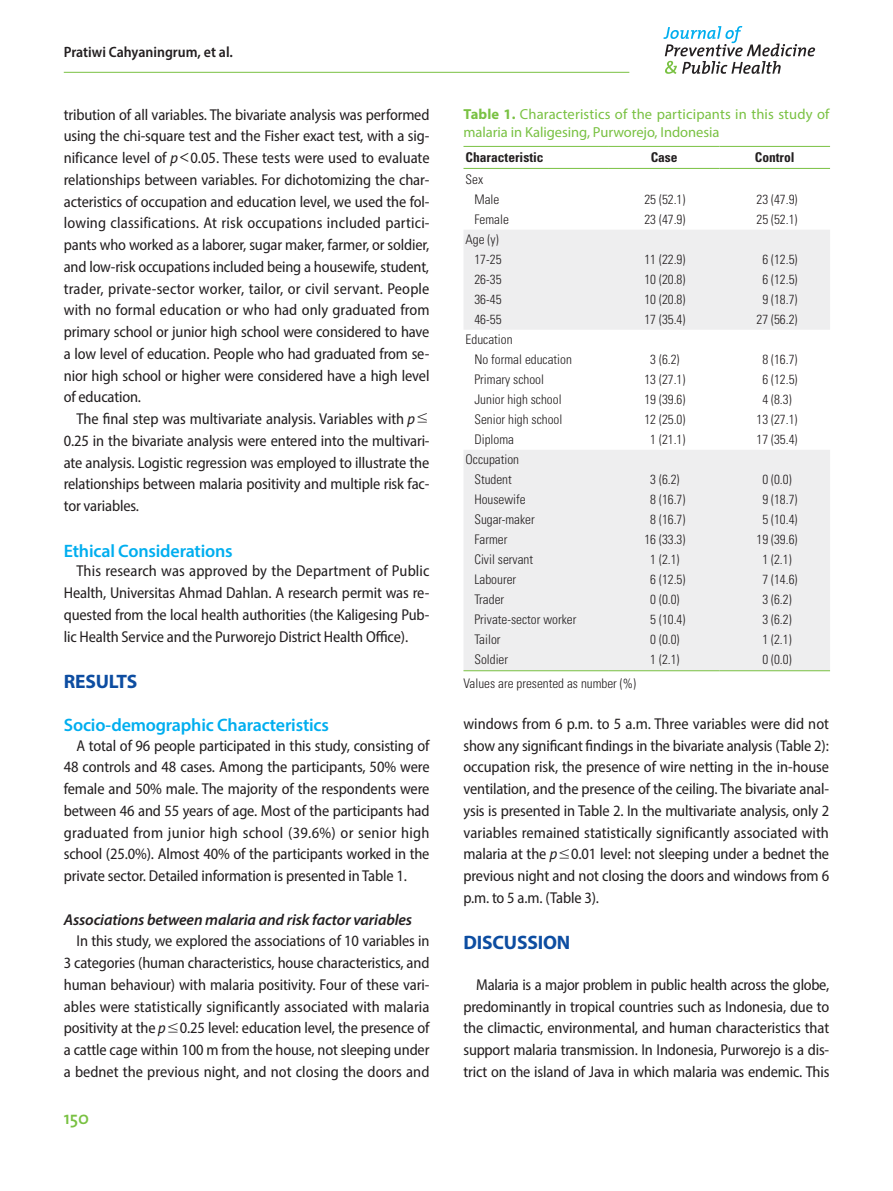
<style>
.page{position:relative;width:893px;height:1191px;background:#fff}
.page>*{position:absolute;margin:0;border:0;box-sizing:border-box;transform-origin:0 0}
.jpmph_대제목{font:700 19.5px "Myriad Pro";letter-spacing:-.01em;color:#0d4da1}
.jpmph_중제목{font:600 18px "Myriad Pro";letter-spacing:-.01em;color:#00aeef}
.t1{font:600 18px "The Mix";color:#79c142}
.jpmph_본문{font:semi-condensed 15.75px/21.8px "Myriad Pro";letter-spacing:-.01em;color:#231f20;text-align:justify}
.jpmph_소제목{font:italic 600 15.75px "Myriad Pro";letter-spacing:-.01em;color:#231f20}
.jpmph_하시라-이름{font:600 semi-condensed 15px "Myriad Pro";color:#231f20}
.jpmph_표그림캡션{font:14.55px/18.8px "Myriad Pro";letter-spacing:.01em;color:#79c142}
.jpmph_표머리{font:700 condensed 13.5px "Univers LT Std";color:#231f20}
.jpmph_표본문{font:300 condensed 13.2px "Univers LT Std";color:#231f20}
.s1{font-style:italic}
.s2{font-family:"Dotum";font-stretch:normal}
.s3{font-weight:700}
</style>
<div class="page">
<hr style="left:64px;top:72px;width:565px;height:1px;background:#79c142">
<svg style="left:663px;top:26px;width:152px;height:48px"></svg>
<svg style="left:464px;top:167px;width:366px;height:1px"></svg>
<svg style="left:464px;top:230px;width:366px;height:440px;fill:#eeeeef"></svg>
<hr style="left:463px;top:146px;width:146px;height:1px;background:#79c142">
<hr style="left:609px;top:146px;width:110px;height:1px;background:#79c142">
<hr style="left:719px;top:146px;width:111px;height:1px;background:#79c142">
<hr style="left:463px;top:168px;width:146px;height:1px;background:#79c142">
<hr style="left:609px;top:168px;width:110px;height:1px;background:#79c142">
<hr style="left:719px;top:168px;width:111px;height:1px;background:#79c142">
<hr style="left:463px;top:670px;width:146px;height:1px;background:#79c142">
<hr style="left:609px;top:670px;width:110px;height:1px;background:#79c142">
<hr style="left:719px;top:670px;width:111px;height:1px;background:#79c142">
<p class="jpmph_하시라-이름" style="left:64px;top:42px;width:171px">Pratiwi Cahyaningrum, et al.</p>
<p class="jpmph_본문" style="left:64px;top:103px;width:367px">tribution of all variables. The bivariate analysis was performed using the chi-square test and the Fisher exact test, with a sig&shy;nificance level of <span class="s1">p</span><span class="s2">&lt;</span>0.05. These tests were used to evaluate relationships between variables. For dichotomizing the char&shy;acteristics of occupation and education level, we used the fol&shy;lowing classifications. At risk occupations included partici&shy;pants who worked as a laborer, sugar maker, farmer, or soldier, and low-risk occupations included being a housewife, student, trader, private-sector worker, tailor, or civil servant. People with no formal education or who had only graduated from primary school or junior high school were considered to have a low level of education. People who had graduated from se&shy;nior high school or higher were considered have a high level of education.</p>
<p class="jpmph_본문" style="left:64px;top:408px;width:367px;text-indent:13px">The final step was multivariate analysis. Variables with <span class="s1">p</span><span class="s2">≤ </span>0.25 in the bivariate analysis were entered into the multivari&shy;ate analysis. Logistic regression was employed to illustrate the relationships between malaria positivity and multiple risk fac&shy;tor variables.</p>
<p class="jpmph_중제목" style="left:64px;top:539px;width:170px">Ethical Considerations</p>
<p class="jpmph_본문" style="left:64px;top:560px;width:367px;text-indent:13px">This research was approved by the Department of Public Health, Universitas Ahmad Dahlan. A research permit was re&shy;quested from the local health authorities (the Kaligesing Pub&shy;lic Health Service and the Purworejo District Health Office).</p>
<p class="jpmph_대제목" style="left:64px;top:669px;width:75px">RESULTS</p>
<p class="jpmph_중제목" style="left:64px;top:713px;width:267px">Socio-demographic Characteristics</p>
<p class="jpmph_본문" style="left:64px;top:734px;width:367px;text-indent:13px">A total of 96 people participated in this study, consisting of 48 controls and 48 cases. Among the participants, 50% were female and 50% male. The majority of the respondents were between 46 and 55 years of age. Most of the participants had graduated from junior high school (39.6%) or senior high school (25.0%). Almost 40% of the participants worked in the private sector. Detailed information is presented in Table 1.</p>
<p class="jpmph_소제목" style="left:64px;top:910px;width:350px">Associations between malaria and risk factor variables</p>
<p class="jpmph_본문" style="left:64px;top:930px;width:367px;text-indent:13px">In this study, we explored the associations of 10 variables in 3 categories (human characteristics, house characteristics, and human behaviour) with malaria positivity. Four of these vari&shy;ables were statistically significantly associated with malaria positivity at the <span class="s1">p</span><span class="s2">≤</span>0.25 level: education level, the presence of a cattle cage within 100 m from the house, not sleeping under a bednet the previous night, and not closing the doors and</p>
<p class="t1" style="left:64px;top:1103px;width:27px">150</p>
<p class="jpmph_표그림캡션" style="left:463px;top:104px;width:367px"><span class="s3">Table 1.</span> Characteristics of the participants in this study of malaria in Kaligesing, Purworejo, Indonesia</p>
<p class="jpmph_표머리" style="left:466px;top:149px;width:80px">Characteristic</p>
<p class="jpmph_표머리" style="left:651px;top:149px;width:28px">Case</p>
<p class="jpmph_표머리" style="left:755px;top:149px;width:41px">Control</p>
<p class="jpmph_표본문" style="left:466px;top:171px;width:19px">Sex</p>
<p class="jpmph_표본문" style="left:474px;top:191px;width:26px">Male</p>
<p class="jpmph_표본문" style="left:644px;top:191px;width:43px">25 (52.1)</p>
<p class="jpmph_표본문" style="left:756px;top:191px;width:43px">23 (47.9)</p>
<p class="jpmph_표본문" style="left:474px;top:211px;width:36px">Female</p>
<p class="jpmph_표본문" style="left:644px;top:211px;width:43px">23 (47.9)</p>
<p class="jpmph_표본문" style="left:756px;top:211px;width:43px">25 (52.1)</p>
<p class="jpmph_표본문" style="left:466px;top:231px;width:34px">Age (y)</p>
<p class="jpmph_표본문" style="left:474px;top:251px;width:29px">17-25</p>
<p class="jpmph_표본문" style="left:644px;top:251px;width:43px">11 (22.9)</p>
<p class="jpmph_표본문" style="left:762px;top:251px;width:37px">6 (12.5)</p>
<p class="jpmph_표본문" style="left:474px;top:271px;width:29px">26-35</p>
<p class="jpmph_표본문" style="left:644px;top:271px;width:43px">10 (20.8)</p>
<p class="jpmph_표본문" style="left:762px;top:271px;width:37px">6 (12.5)</p>
<p class="jpmph_표본문" style="left:474px;top:291px;width:29px">36-45</p>
<p class="jpmph_표본문" style="left:644px;top:291px;width:43px">10 (20.8)</p>
<p class="jpmph_표본문" style="left:762px;top:291px;width:37px">9 (18.7)</p>
<p class="jpmph_표본문" style="left:474px;top:311px;width:29px">46-55</p>
<p class="jpmph_표본문" style="left:644px;top:311px;width:43px">17 (35.4)</p>
<p class="jpmph_표본문" style="left:756px;top:311px;width:43px">27 (56.2)</p>
<p class="jpmph_표본문" style="left:466px;top:331px;width:48px">Education</p>
<p class="jpmph_표본문" style="left:474px;top:351px;width:99px">No formal education</p>
<p class="jpmph_표본문" style="left:650px;top:351px;width:31px">3 (6.2)</p>
<p class="jpmph_표본문" style="left:762px;top:351px;width:37px">8 (16.7)</p>
<p class="jpmph_표본문" style="left:474px;top:371px;width:71px">Primary school</p>
<p class="jpmph_표본문" style="left:644px;top:371px;width:43px">13 (27.1)</p>
<p class="jpmph_표본문" style="left:762px;top:371px;width:37px">6 (12.5)</p>
<p class="jpmph_표본문" style="left:474px;top:391px;width:89px">Junior high school</p>
<p class="jpmph_표본문" style="left:644px;top:391px;width:43px">19 (39.6)</p>
<p class="jpmph_표본문" style="left:762px;top:391px;width:31px">4 (8.3)</p>
<p class="jpmph_표본문" style="left:474px;top:411px;width:89px">Senior high school</p>
<p class="jpmph_표본문" style="left:644px;top:411px;width:43px">12 (25.0)</p>
<p class="jpmph_표본문" style="left:756px;top:411px;width:43px">13 (27.1)</p>
<p class="jpmph_표본문" style="left:474px;top:431px;width:41px">Diploma</p>
<p class="jpmph_표본문" style="left:650px;top:431px;width:37px">1 (21.1)</p>
<p class="jpmph_표본문" style="left:756px;top:431px;width:43px">17 (35.4)</p>
<p class="jpmph_표본문" style="left:466px;top:451px;width:55px">Occupation</p>
<p class="jpmph_표본문" style="left:474px;top:471px;width:39px">Student</p>
<p class="jpmph_표본문" style="left:650px;top:471px;width:31px">3 (6.2)</p>
<p class="jpmph_표본문" style="left:762px;top:471px;width:31px">0 (0.0)</p>
<p class="jpmph_표본문" style="left:474px;top:491px;width:53px">Housewife</p>
<p class="jpmph_표본문" style="left:650px;top:491px;width:37px">8 (16.7)</p>
<p class="jpmph_표본문" style="left:762px;top:491px;width:37px">9 (18.7)</p>
<p class="jpmph_표본문" style="left:474px;top:511px;width:62px">Sugar-maker</p>
<p class="jpmph_표본문" style="left:650px;top:511px;width:37px">8 (16.7)</p>
<p class="jpmph_표본문" style="left:762px;top:511px;width:37px">5 (10.4)</p>
<p class="jpmph_표본문" style="left:474px;top:531px;width:34px">Farmer</p>
<p class="jpmph_표본문" style="left:644px;top:531px;width:43px">16 (33.3)</p>
<p class="jpmph_표본문" style="left:756px;top:531px;width:43px">19 (39.6)</p>
<p class="jpmph_표본문" style="left:474px;top:551px;width:60px">Civil servant</p>
<p class="jpmph_표본문" style="left:650px;top:551px;width:31px">1 (2.1)</p>
<p class="jpmph_표본문" style="left:762px;top:551px;width:31px">1 (2.1)</p>
<p class="jpmph_표본문" style="left:474px;top:571px;width:43px">Labourer</p>
<p class="jpmph_표본문" style="left:650px;top:571px;width:37px">6 (12.5)</p>
<p class="jpmph_표본문" style="left:762px;top:571px;width:37px">7 (14.6)</p>
<p class="jpmph_표본문" style="left:474px;top:591px;width:31px">Trader</p>
<p class="jpmph_표본문" style="left:650px;top:591px;width:31px">0 (0.0)</p>
<p class="jpmph_표본문" style="left:762px;top:591px;width:31px">3 (6.2)</p>
<p class="jpmph_표본문" style="left:474px;top:611px;width:103px">Private-sector worker</p>
<p class="jpmph_표본문" style="left:650px;top:611px;width:37px">5 (10.4)</p>
<p class="jpmph_표본문" style="left:762px;top:611px;width:31px">3 (6.2)</p>
<p class="jpmph_표본문" style="left:474px;top:631px;width:28px">Tailor</p>
<p class="jpmph_표본문" style="left:650px;top:631px;width:31px">0 (0.0)</p>
<p class="jpmph_표본문" style="left:762px;top:631px;width:31px">1 (2.1)</p>
<p class="jpmph_표본문" style="left:474px;top:651px;width:35px">Soldier</p>
<p class="jpmph_표본문" style="left:650px;top:651px;width:31px">1 (2.1)</p>
<p class="jpmph_표본문" style="left:762px;top:651px;width:31px">0 (0.0)</p>
<p class="jpmph_표본문" style="left:463px;top:675px;width:174px">Values are presented as number (%)</p>
<p class="jpmph_본문" style="left:463px;top:712px;width:367px">windows from 6 p.m. to 5 a.m. Three variables were did not show any significant findings in the bivariate analysis (Table 2): occupation risk, the presence of wire netting in the in-house ventilation, and the presence of the ceiling. The bivariate anal&shy;ysis is presented in Table 2. In the multivariate analysis, only 2 variables remained statistically significantly associated with malaria at the <span class="s1">p</span><span class="s2">≤</span>0.01 level: not sleeping under a bednet the previous night and not closing the doors and windows from 6 p.m. to 5 a.m. (Table 3).</p>
<p class="jpmph_대제목" style="left:463px;top:930px;width:108px">DISCUSSION</p>
<p class="jpmph_본문" style="left:463px;top:973px;width:367px;text-indent:13px">Malaria is a major problem in public health across the globe, predominantly in tropical countries such as Indonesia, due to the climactic, environmental, and human characteristics that support malaria transmission. In Indonesia, Purworejo is a dis&shy;trict on the island of Java in which malaria was endemic. This</p>
</div>
